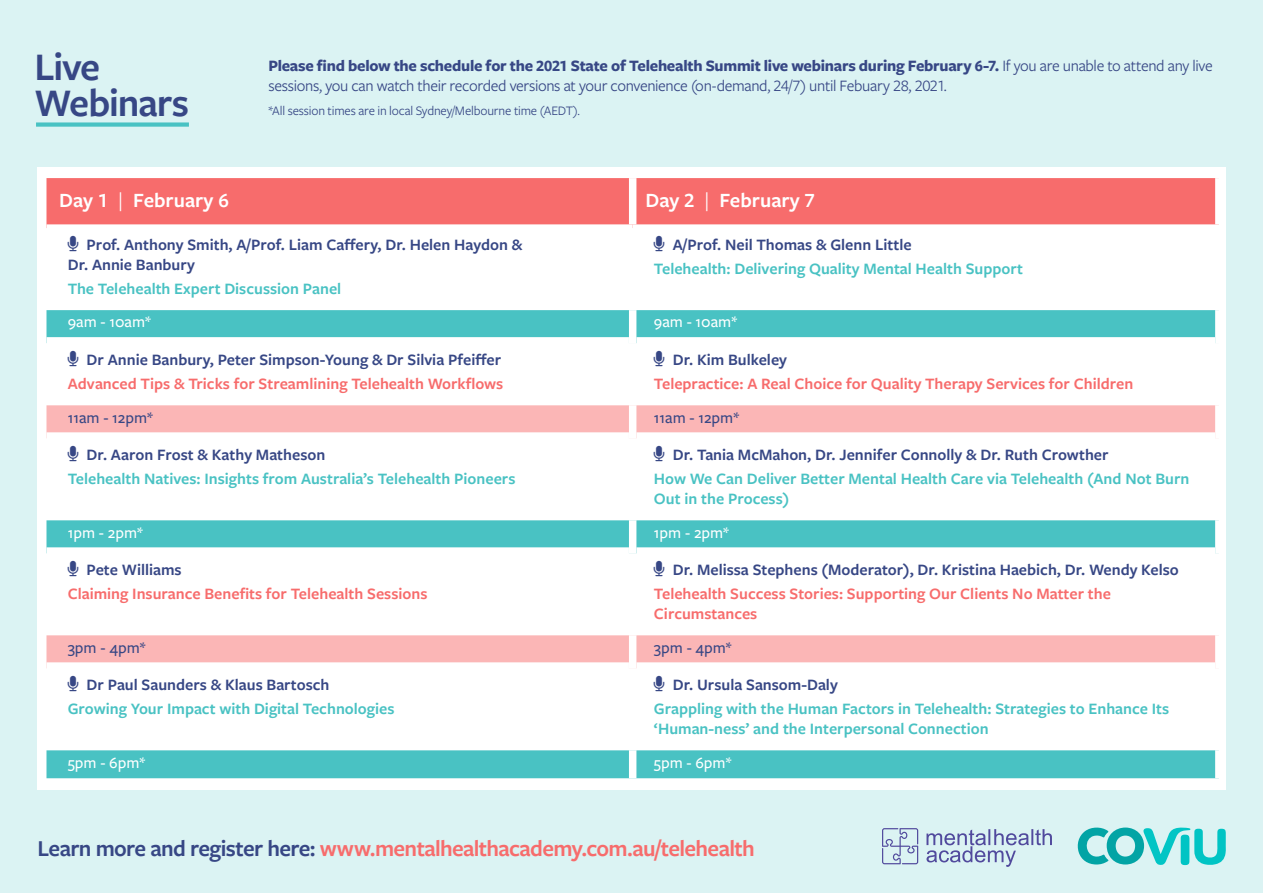
<style>
.page{position:relative;width:1263px;height:893px;background:#dbf3f3}
.page>*{position:absolute;margin:0;border:0;box-sizing:border-box;transform-origin:0 0}
.t1{font:600 40.5px/36px "Freight Sans Pro";letter-spacing:-.025em;color:#374785}
.t2{font:600 23.7px "Freight Sans Pro";letter-spacing:-.025em;color:#f76c6c}
.t3{font:600 21px "Freight Sans Pro";color:#fff}
.t4{font:600 16.5px/19.8px "Freight Sans Pro";color:#49c2c3}
.t5{font:600 16.5px/19.8px "Freight Sans Pro";color:#374785}
.t6{font:600 16.5px/19.8px "Freight Sans Pro";color:#f76c6c}
.t7{font:16.5px/19.5px "Freight Sans Pro";letter-spacing:-.02em;color:#374785}
.t8{font:500 16.5px "Freight Sans Pro";color:#fff}
.t9{font:500 16.5px "Freight Sans Pro";color:#374785}
.t10{font:13.5px "Freight Sans Pro";letter-spacing:-.01em;color:#374785}
.s1{font-weight:700}
.s2{font-weight:400}
.s3{color:#374785}
</style>
<div class="page">
<div style="left:37px;top:167px;width:1189px;height:623px;background:#fff"></div>
<div style="left:46px;top:178px;width:1169px;height:46px;background:#f76c6c"></div>
<div style="left:46px;top:310px;width:1169px;height:27px;background:#49c2c3"></div>
<svg style="left:46px;top:405px;width:1169px;height:257px"></svg>
<div style="left:46px;top:750px;width:1169px;height:28px;background:#49c2c3"></div>
<div style="left:46px;top:432px;width:583px;height:12px;background:#fff"></div>
<div style="left:636px;top:432px;width:579px;height:12px;background:#fff"></div>
<div style="left:46px;top:547px;width:583px;height:12px;background:#fff"></div>
<div style="left:636px;top:547px;width:579px;height:12px;background:#fff"></div>
<div style="left:629px;top:178px;width:7px;height:46px;background:#fff"></div>
<div style="left:629px;top:310px;width:7px;height:33px;background:#fff"></div>
<div style="left:629px;top:405px;width:7px;height:33px;background:#fff"></div>
<div style="left:629px;top:438px;width:7px;height:82px;background:#fff"></div>
<div style="left:629px;top:520px;width:7px;height:33px;background:#fff"></div>
<div style="left:629px;top:553px;width:7px;height:82px;background:#fff"></div>
<div style="left:629px;top:635px;width:7px;height:33px;background:#fff"></div>
<div style="left:629px;top:750px;width:7px;height:28px;background:#fff"></div>
<div style="left:36px;top:122px;width:153px;height:5px;background:#49c2c3"></div>
<svg style="left:1077px;top:827px;width:149px;height:38px"></svg>
<svg style="left:926px;top:829px;width:126px;height:38px"></svg>
<svg style="left:882px;top:828px;width:36px;height:36px"></svg>
<svg style="left:68px;top:446px;width:10px;height:15px"></svg>
<svg style="left:654px;top:446px;width:10px;height:15px"></svg>
<svg style="left:68px;top:561px;width:10px;height:15px"></svg>
<svg style="left:654px;top:561px;width:10px;height:15px"></svg>
<h1 class="t1" style="left:34px;top:47px;width:156px">Live<br>Webinars</h1>
<p class="t7" style="left:268px;top:56px;width:946px"><span class="s1">Please find below the schedule for the 2021 State of Telehealth Summit live webinars during February 6-7.</span> If you are unable to attend any live sessions, you can watch their recorded versions at your convenience (on-demand, 24/7) until Febuary 28, 2021.</p>
<p class="t10" style="left:268px;top:101px;width:313px">*All session times are in local Sydney/Melbourne time (AEDT).</p>
<p class="t3" style="left:59px;top:186px;width:171px">Day 1 <span class="s2">|</span> February 6</p>
<p class="t3" style="left:645px;top:186px;width:171px">Day 2 <span class="s2">|</span> February 7</p>
<p class="t5" style="left:68px;top:234px;width:456px;text-indent:19px">Prof. Anthony Smith, A/Prof. Liam Caffery, Dr. Helen Haydon &amp;<br>Dr. Annie Banbury</p>
<p class="t4" style="left:68px;top:278px;width:275px">The Telehealth Expert Discussion Panel</p>
<p class="t5" style="left:673px;top:234px;width:240px">A/Prof. Neil Thomas &amp; Glenn Little</p>
<p class="t4" style="left:654px;top:258px;width:371px">Telehealth: Delivering Quality Mental Health Support</p>
<p class="t8" style="left:68px;top:311px;width:85px">9am - 10am*</p>
<p class="t8" style="left:654px;top:311px;width:85px">9am - 10am*</p>
<p class="t5" style="left:87px;top:349px;width:416px">Dr Annie Banbury, Peter Simpson-Young &amp; Dr Silvia Pfeiffer</p>
<p class="t6" style="left:68px;top:373px;width:437px">Advanced Tips &amp; Tricks for Streamlining Telehealth Workflows</p>
<p class="t5" style="left:673px;top:349px;width:116px">Dr. Kim Bulkeley</p>
<p class="t6" style="left:654px;top:373px;width:481px">Telepractice: A Real Choice for Quality Therapy Services for Children</p>
<p class="t9" style="left:68px;top:406px;width:87px">11am - 12pm*</p>
<p class="t9" style="left:654px;top:406px;width:87px">11am - 12pm*</p>
<p class="t5" style="left:87px;top:444px;width:240px">Dr. Aaron Frost &amp; Kathy Matheson</p>
<p class="t4" style="left:68px;top:468px;width:449px">Telehealth Natives: Insights from Australia’s Telehealth Pioneers</p>
<p class="t5" style="left:673px;top:444px;width:437px">Dr. Tania McMahon, Dr. Jennifer Connolly &amp; Dr. Ruth Crowther</p>
<p class="t4" style="left:654px;top:468px;width:537px">How We Can Deliver Better Mental Health Care via Telehealth (And Not Burn<br>Out in the Process)</p>
<p class="t8" style="left:68px;top:521px;width:76px">1pm - 2pm*</p>
<p class="t8" style="left:654px;top:521px;width:76px">1pm - 2pm*</p>
<p class="t5" style="left:87px;top:559px;width:97px">Pete Williams</p>
<p class="t6" style="left:68px;top:583px;width:361px">Claiming Insurance Benefits for Telehealth Sessions</p>
<p class="t5" style="left:673px;top:559px;width:507px">Dr. Melissa Stephens (Moderator), Dr. Kristina Haebich, Dr. Wendy Kelso</p>
<p class="t6" style="left:654px;top:583px;width:458px">Telehealth Success Stories: Supporting Our Clients No Matter the<br>Circumstances</p>
<p class="t9" style="left:68px;top:636px;width:79px">3pm - 4pm*</p>
<p class="t9" style="left:654px;top:636px;width:79px">3pm - 4pm*</p>
<p class="t5" style="left:87px;top:674px;width:244px">Dr Paul Saunders &amp; Klaus Bartosch</p>
<p class="t4" style="left:68px;top:698px;width:328px">Growing Your Impact with Digital Technologies</p>
<p class="t5" style="left:673px;top:674px;width:166px">Dr. Ursula Sansom-Daly</p>
<p class="t4" style="left:654px;top:698px;width:517px">Grappling with the Human Factors in Telehealth: Strategies to Enhance Its ‘Human-ness’ and the Interpersonal Connection</p>
<p class="t8" style="left:68px;top:751px;width:79px">5pm - 6pm*</p>
<p class="t8" style="left:654px;top:751px;width:79px">5pm - 6pm*</p>
<h2 class="t2" style="left:37px;top:832px;width:719px"><span class="s3">Learn more and register here:</span> www.mentalhealthacademy.com.au/telehealth</h2>
</div>
